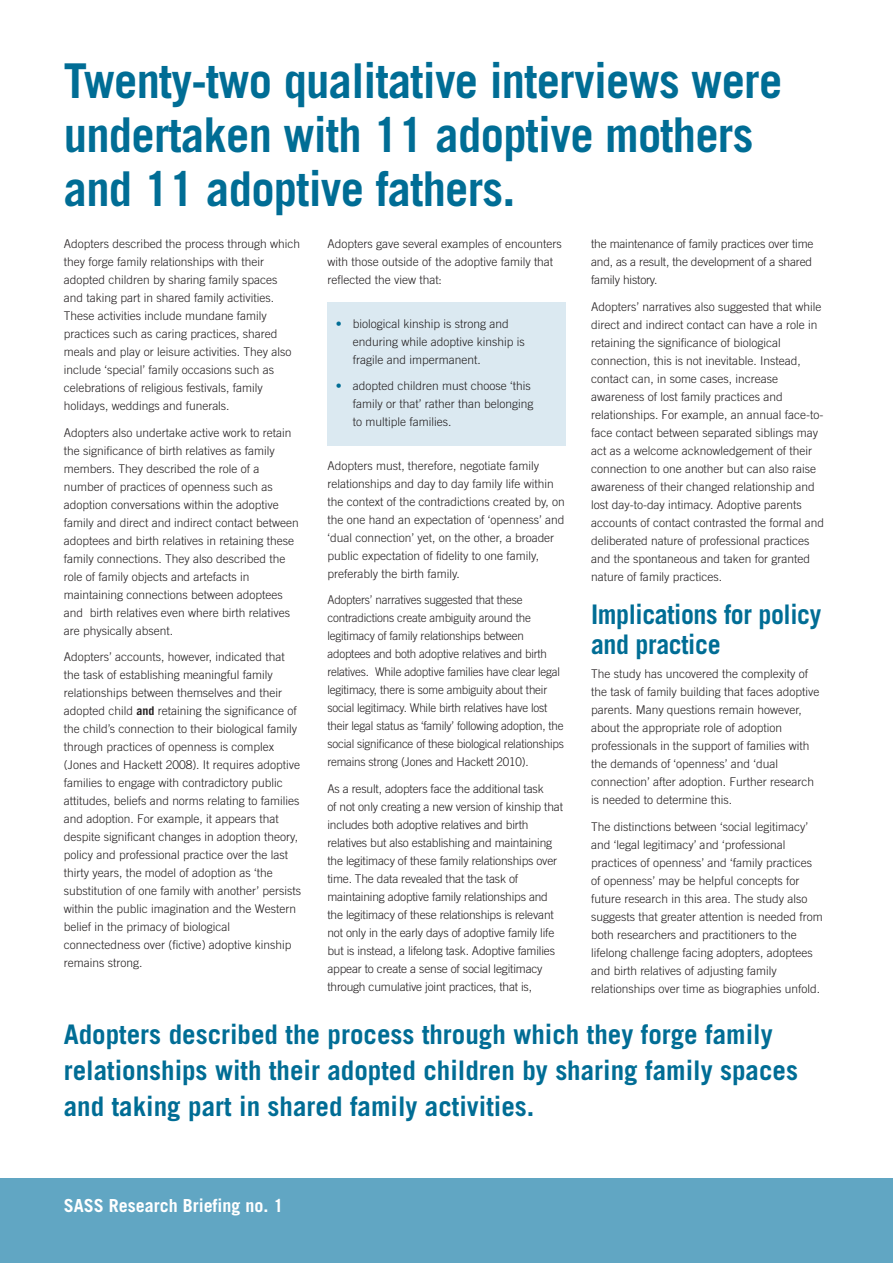
<style>
.page{position:relative;width:893px;height:1263px;background:#fff}
.page>*{position:absolute;margin:0;border:0;box-sizing:border-box;transform-origin:0 0}
.t1{font:700 48px/54px "Trade Gothic";letter-spacing:-.015em;color:#006d95}
.t2{font:700 27px/36px "Trade Gothic";color:#006d95}
.t3{font:700 27px/30px "Trade Gothic";color:#006d95;scale:.96 1}
.t4{font:700 18px "Trade Gothic";color:#fff}
.t5{font:300 12px/18px "Trade Gothic";color:#231f20}
.s1{font-weight:700}
.s2{color:#006d95}
</style>
<div class="page">
<div style="left:327px;top:302px;width:239px;height:143px;background:#dbe9f1"></div>
<div style="left:0;top:1178px;width:893px;height:85px;background:#61a6c3"></div>
<hr style="left:0;top:0;width:1px;height:536px;background:#dbe9f1">
<h1 class="t1" style="left:64px;top:59px;width:720px">Twenty-two qualitative interviews were undertaken with 11 adoptive mothers and 11 adoptive fathers.</h1>
<p class="t5" style="left:64px;top:236px;width:238px">Adopters described the process through which they forge family relationships with their adopted children by sharing family spaces<br>and taking part in shared family activities.<br>These activities include mundane family practices such as caring practices, shared meals and play or leisure activities. They also include ‘special’ family occasions such as celebrations of religious festivals, family holidays, weddings and funerals.</p>
<p class="t5" style="left:64px;top:425px;width:237px">Adopters also undertake active work to retain the significance of birth relatives as family members. They described the role of a number of practices of openness such as adoption conversations within the adoptive family and direct and indirect contact between adoptees and birth relatives in retaining these family connections. They also described the role of family objects and artefacts in maintaining connections between adoptees and birth relatives even where birth relatives are physically absent.</p>
<p class="t5" style="left:64px;top:649px;width:239px">Adopters’ accounts, however, indicated that the task of establishing meaningful family relationships between themselves and their adopted child <span class="s1">and</span> retaining the significance of the child’s connection to their biological family through practices of openness is complex (Jones and Hackett 2008). It requires adoptive families to engage with contradictory public attitudes, beliefs and norms relating to families and adoption. For example, it appears that despite significant changes in adoption theory, policy and professional practice over the last thirty years, the model of adoption as ‘the substitution of one family with another’ persists within the public imagination and the Western belief in the primacy of biological connectedness over (fictive) adoptive kinship remains strong.</p>
<p class="t5" style="left:327px;top:236px;width:236px">Adopters gave several examples of encounters with those outside of the adoptive family that reflected the view that:</p>
<p class="t5" style="left:353px;top:316px;width:173px;text-indent:-17px"><span class="s2">•</span> biological kinship is strong and enduring while adoptive kinship is fragile and impermanent.</p>
<p class="t5" style="left:353px;top:378px;width:182px;text-indent:-17px"><span class="s2">•</span> adopted children must choose ‘this family or that’ rather than belonging to multiple families.</p>
<p class="t5" style="left:327px;top:458px;width:239px">Adopters must, therefore, negotiate family relationships and day to day family life within the context of the contradictions created by, on the one hand an expectation of ‘openness’ and ‘dual connection’ yet, on the other, a broader public expectation of fidelity to one family, preferably the birth family.</p>
<p class="t5" style="left:327px;top:592px;width:238px">Adopters’ narratives suggested that these contradictions create ambiguity around the legitimacy of family relationships between adoptees and both adoptive relatives and birth relatives. While adoptive families have clear legal legitimacy, there is some ambiguity about their social legitimacy. While birth relatives have lost their legal status as ‘family’ following adoption, the social significance of these biological relationships remains strong (Jones and Hackett 2010).</p>
<p class="t5" style="left:327px;top:781px;width:237px">As a result, adopters face the additional task<br>of not only creating a new version of kinship that includes both adoptive relatives and birth relatives but also establishing and maintaining the legitimacy of these family relationships over time. The data revealed that the task of maintaining adoptive family relationships and the legitimacy of these relationships is relevant not only in the early days of adoptive family life but is instead, a lifelong task. Adoptive families appear to create a sense of social legitimacy through cumulative joint practices, that is,</p>
<p class="t5" style="left:591px;top:236px;width:224px;text-align:justify">the maintenance of family practices over time and, as a result, the development of a shared family history.</p>
<p class="t5" style="left:591px;top:299px;width:235px">Adopters’ narratives also suggested that while direct and indirect contact can have a role in retaining the significance of biological connection, this is not inevitable. Instead, contact can, in some cases, increase awareness of lost family practices and relationships. For example, an annual face-to&shy;face contact between separated siblings may act as a welcome acknowledgement of their connection to one another but can also raise awareness of their changed relationship and lost day-to-day intimacy. Adoptive parents accounts of contact contrasted the formal and deliberated nature of professional practices and the spontaneous and taken for granted nature of family practices.</p>
<h2 class="t3" style="left:591px;top:601px;width:241px">Implications for policy and practice</h2>
<p class="t5" style="left:591px;top:666px;width:230px">The study has uncovered the complexity of the task of family building that faces adoptive parents. Many questions remain however, about the appropriate role of adoption professionals in the support of families with the demands of ‘openness’ and ‘dual connection’ after adoption. Further research is needed to determine this.</p>
<p class="t5" style="left:591px;top:818px;width:233px">The distinctions between ‘social legitimacy’ and ‘legal legitimacy’ and ‘professional practices of openness’ and ‘family practices of openness’ may be helpful concepts for future research in this area. The study also suggests that greater attention is needed from both researchers and practitioners to the lifelong challenge facing adopters, adoptees and birth relatives of adjusting family relationships over time as biographies unfold.</p>
<h2 class="t2" style="left:64px;top:1018px;width:736px">Adopters described the process through which they forge family relationships with their adopted children by sharing family spaces and taking part in shared family activities.</h2>
<h3 class="t4" style="left:64px;top:1199px;width:221px">SASS Research Briefing no. 1</h3>
</div>
